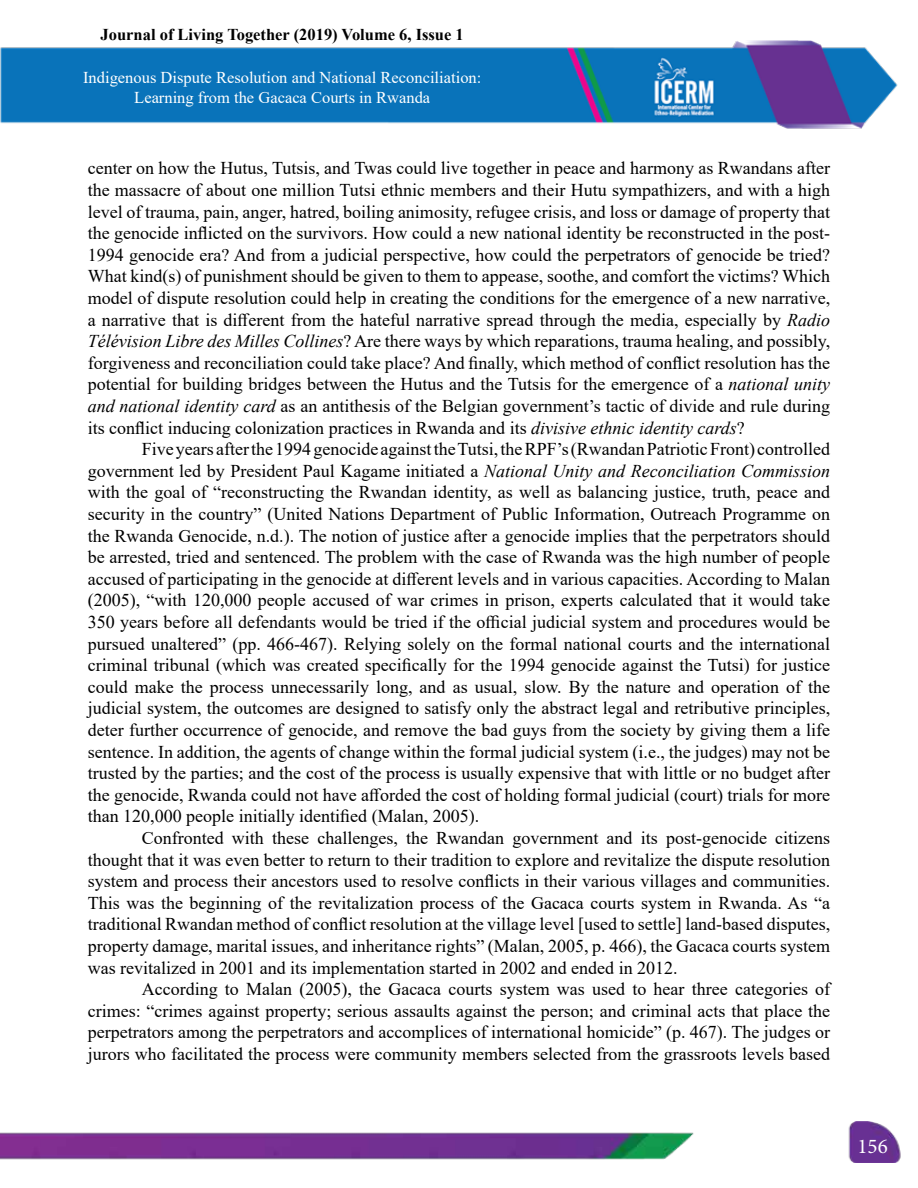
<style>
.page{position:relative;width:918px;height:1188px;background:#fff}
.page>*{position:absolute;margin:0;border:0;box-sizing:border-box;transform-origin:0 0}
.t1{font:21px "Minion Pro";color:#fff}
.t2{font:18px/21.6px "Times New Roman";color:#000;text-align:justify}
.t3{font:16.5px/19.8px "Times New Roman";color:#fff;text-align:center}
.t4{font:700 16.5px "Times New Roman";color:#000}
.s1{font-style:italic}
</style>
<div class="page">
<img style="left:0;top:1121px;width:901px;height:42px">
<img style="left:0;top:41px;width:898px;height:88px">
<p class="t4" style="left:101px;top:23px;width:365px">Journal of Living Together (2019) Volume 6, Issue 1</p>
<p class="t3" style="left:83px;top:67px;width:400px">Indigenous Dispute Resolution and National Reconciliation:<br>Learning from the Gacaca Courts in Rwanda</p>
<p class="t2" style="left:88px;top:157px;width:744px">center on how the Hutus, Tutsis, and Twas could live together in peace and harmony as Rwandans after the massacre of about one million Tutsi ethnic members and their Hutu sympathizers, and with a high level of trauma, pain, anger, hatred, boiling animosity, refugee crisis, and loss or damage of property that the genocide inflicted on the survivors. How could a new national identity be reconstructed in the post-1994 genocide era? And from a judicial perspective, how could the perpetrators of genocide be tried?<br>What kind(s) of punishment should be given to them to appease, soothe, and comfort the victims? Which model of dispute resolution could help in creating the conditions for the emergence of a new narrative, a narrative that is different from the hateful narrative spread through the media, especially by <span class="s1">Radio Télévision Libre des Milles Collines</span>? Are there ways by which reparations, trauma healing, and possibly, forgiveness and reconciliation could take place? And finally, which method of conflict resolution has the potential for building bridges between the Hutus and the Tutsis for the emergence of a <span class="s1">national unity and national identity card</span> as an antithesis of the Belgian government’s tactic of divide and rule during its conflict inducing colonization practices in Rwanda and its <span class="s1">divisive ethnic identity cards</span>?</p>
<p class="t2" style="left:88px;top:438px;width:744px;text-indent:54px">Five years after the 1994 genocide against the Tutsi, the RPF’s (Rwandan Patriotic Front) controlled government led by President Paul Kagame initiated a <span class="s1">National Unity and Reconciliation Commission </span>with the goal of “reconstructing the Rwandan identity, as well as balancing justice, truth, peace and security in the country” (United Nations Department of Public Information, Outreach Programme on the Rwanda Genocide, n.d.). The notion of justice after a genocide implies that the perpetrators should be arrested, tried and sentenced. The problem with the case of Rwanda was the high number of people accused of participating in the genocide at different levels and in various capacities. According to Malan (2005), “with 120,000 people accused of war crimes in prison, experts calculated that it would take 350 years before all defendants would be tried if the official judicial system and procedures would be pursued unaltered” (pp. 466-467). Relying solely on the formal national courts and the international criminal tribunal (which was created specifically for the 1994 genocide against the Tutsi) for justice could make the process unnecessarily long, and as usual, slow. By the nature and operation of the judicial system, the outcomes are designed to satisfy only the abstract legal and retributive principles, deter further occurrence of genocide, and remove the bad guys from the society by giving them a life sentence. In addition, the agents of change within the formal judicial system (i.e., the judges) may not be trusted by the parties; and the cost of the process is usually expensive that with little or no budget after the genocide, Rwanda could not have afforded the cost of holding formal judicial (court) trials for more than 120,000 people initially identified (Malan, 2005).</p>
<p class="t2" style="left:88px;top:827px;width:744px;text-indent:54px">Confronted with these challenges, the Rwandan government and its post-genocide citizens thought that it was even better to return to their tradition to explore and revitalize the dispute resolution system and process their ancestors used to resolve conflicts in their various villages and communities.<br>This was the beginning of the revitalization process of the Gacaca courts system in Rwanda. As “a traditional Rwandan method of conflict resolution at the village level [used to settle] land-based disputes, property damage, marital issues, and inheritance rights” (Malan, 2005, p. 466), the Gacaca courts system was revitalized in 2001 and its implementation started in 2002 and ended in 2012.</p>
<p class="t2" style="left:88px;top:978px;width:744px;text-indent:54px">According to Malan (2005), the Gacaca courts system was used to hear three categories of crimes: “crimes against property; serious assaults against the person; and criminal acts that place the perpetrators among the perpetrators and accomplices of international homicide” (p. 467). The judges or jurors who facilitated the process were community members selected from the grassroots levels based</p>
<p class="t1" style="left:858px;top:1132px;width:32px">156</p>
</div>
